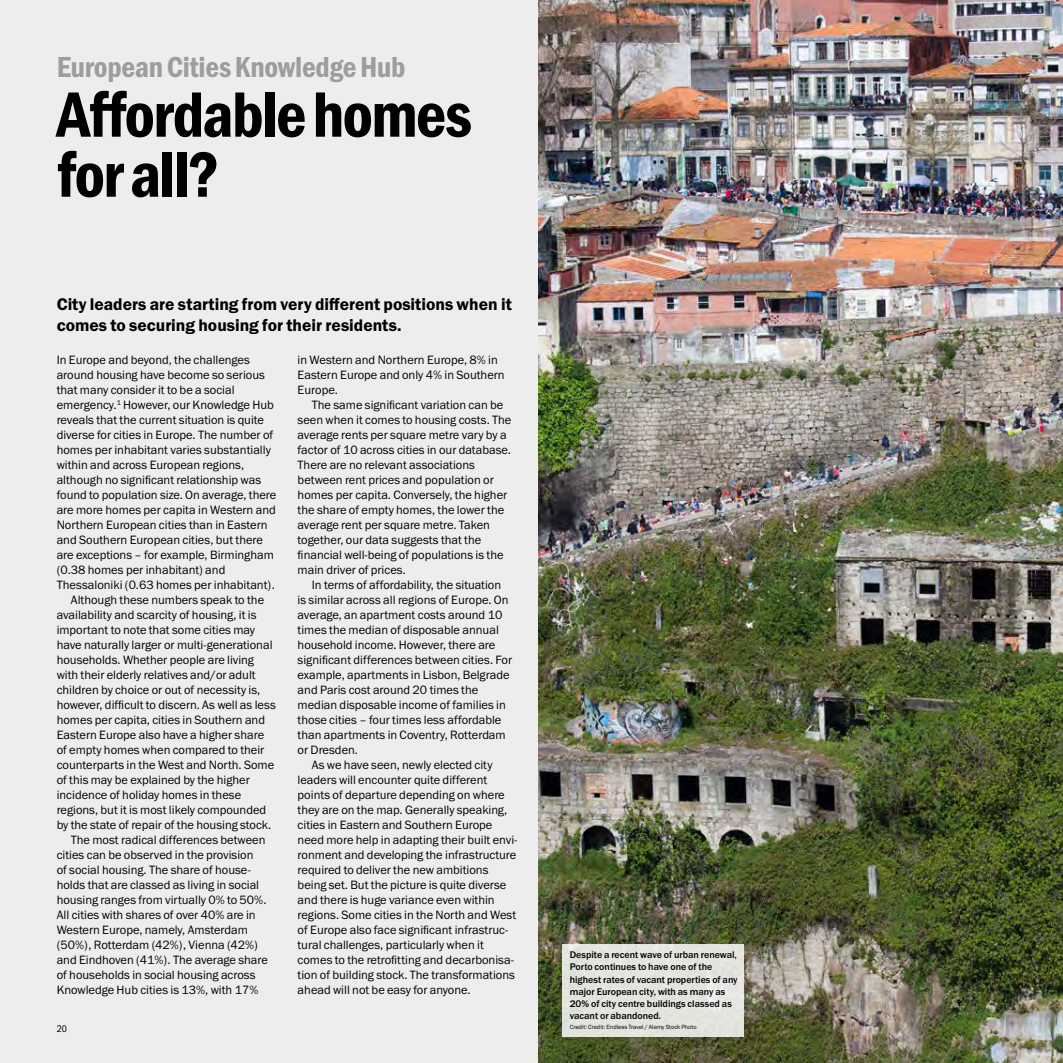
<style>
.page{position:relative;width:1063px;height:1063px;background:#ededed}
.page>*{position:absolute;margin:0;border:0;box-sizing:border-box;transform-origin:0 0}
.t1{font:66.25px/60px "Franklin Gothic URW Con Dem";letter-spacing:-.025em;color:#000}
.t2{font:30px "Franklin Gothic URW Con Dem";letter-spacing:-.01em;color:#9d9d9c}
.t3{font:17.5px/21px "Franklin Gothic URW Dem";color:#000}
.t4{font:12.5px/15px "Franklin Gothic URW Boo";color:#000}
.t5{font:500 10px/12.2px "Franklin Gothic URW";color:#000}
.t6{font:10px "Franklin Gothic URW Cond";color:#000}
.t7{font:6.25px "Franklin Gothic URW Boo";color:#000}
</style>
<div class="page">
<img style="left:539px;top:0;width:524px;height:1063px">
<div style="left:563px;top:944px;width:181px;height:92px;background:#e3e5de"></div>
<h2 class="t2" style="left:57px;top:47px;width:350px">European Cities Knowledge Hub</h2>
<h1 class="t1" style="left:57px;top:82px;width:417px">Affordable homes for all?</h1>
<h3 class="t3" style="left:57px;top:294px;width:457px">City leaders are starting from very different positions when it comes to securing housing for their residents.</h3>
<p class="t4" style="left:57px;top:352px;width:195px">In Europe and beyond, the challenges</p>
<p class="t4" style="left:57px;top:367px;width:210px">around housing have become so serious</p>
<p class="t4" style="left:57px;top:382px;width:179px">that many consider it to be a social</p>
<p class="t4" style="left:57px;top:397px;width:219px">emergency.<sup>1</sup> However, our Knowledge Hub</p>
<p class="t4" style="left:57px;top:412px;width:209px">reveals that the current situation is quite</p>
<p class="t4" style="left:57px;top:427px;width:218px">diverse for cities in Europe. The number of</p>
<p class="t4" style="left:57px;top:442px;width:216px">homes per inhabitant varies substantially</p>
<p class="t4" style="left:57px;top:457px;width:189px">within and across European regions,</p>
<p class="t4" style="left:57px;top:472px;width:206px">although no significant relationship was</p>
<p class="t4" style="left:57px;top:487px;width:221px">found to population size. On average, there</p>
<p class="t4" style="left:57px;top:502px;width:221px">are more homes per capita in Western and</p>
<p class="t4" style="left:57px;top:517px;width:212px">Northern European cities than in Eastern</p>
<p class="t4" style="left:57px;top:532px;width:208px">and Southern European cities, but there</p>
<p class="t4" style="left:57px;top:547px;width:219px">are exceptions – for example, Birmingham</p>
<p class="t4" style="left:57px;top:562px;width:170px">(0.38 homes per inhabitant) and</p>
<p class="t4" style="left:57px;top:577px;width:220px">Thessaloniki (0.63 homes per inhabitant).</p>
<p class="t4" style="left:71px;top:592px;width:195px">Although these numbers speak to the</p>
<p class="t4" style="left:57px;top:607px;width:201px">availability and scarcity of housing, it is</p>
<p class="t4" style="left:57px;top:622px;width:200px">important to note that some cities may</p>
<p class="t4" style="left:57px;top:637px;width:217px">have naturally larger or multi-generational</p>
<p class="t4" style="left:57px;top:652px;width:199px">households. Whether people are living</p>
<p class="t4" style="left:57px;top:667px;width:201px">with their elderly relatives and/or adult</p>
<p class="t4" style="left:57px;top:682px;width:205px">children by choice or out of necessity is,</p>
<p class="t4" style="left:57px;top:697px;width:221px">however, difficult to discern. As well as less</p>
<p class="t4" style="left:57px;top:712px;width:210px">homes per capita, cities in Southern and</p>
<p class="t4" style="left:57px;top:727px;width:209px">Eastern Europe also have a higher share</p>
<p class="t4" style="left:57px;top:742px;width:209px">of empty homes when compared to their</p>
<p class="t4" style="left:57px;top:757px;width:219px">counterparts in the West and North. Some</p>
<p class="t4" style="left:57px;top:772px;width:195px">of this may be explained by the higher</p>
<p class="t4" style="left:57px;top:787px;width:186px">incidence of holiday homes in these</p>
<p class="t4" style="left:57px;top:802px;width:211px">regions, but it is most likely compounded</p>
<p class="t4" style="left:57px;top:817px;width:216px">by the state of repair of the housing stock.</p>
<p class="t4" style="left:71px;top:832px;width:196px">The most radical differences between</p>
<p class="t4" style="left:57px;top:847px;width:198px">cities can be observed in the provision</p>
<p class="t4" style="left:57px;top:862px;width:196px">of social housing. The share of house-</p>
<p class="t4" style="left:57px;top:877px;width:204px">holds that are classed as living in social</p>
<p class="t4" style="left:57px;top:892px;width:211px">housing ranges from virtually 0% to 50%.</p>
<p class="t4" style="left:57px;top:907px;width:201px">All cities with shares of over 40% are in</p>
<p class="t4" style="left:57px;top:922px;width:193px">Western Europe, namely, Amsterdam</p>
<p class="t4" style="left:57px;top:937px;width:203px">(50%), Rotterdam (42%), Vienna (42%)</p>
<p class="t4" style="left:57px;top:952px;width:213px">and Eindhoven (41%). The average share</p>
<p class="t4" style="left:57px;top:967px;width:200px">of households in social housing across</p>
<p class="t4" style="left:57px;top:982px;width:203px">Knowledge Hub cities is 13%, with 17%</p>
<p class="t4" style="left:298px;top:352px;width:209px">in Western and Northern Europe, 8% in<br>Eastern Europe and only 4% in Southern<br>Europe.</p>
<p class="t4" style="left:298px;top:397px;width:215px;text-indent:14px">The same significant variation can be seen when it comes to housing costs. The average rents per square metre vary by a factor of 10 across cities in our database.<br>There are no relevant associations between rent prices and population or homes per capita. Conversely, the higher the share of empty homes, the lower the average rent per square metre. Taken together, our data suggests that the financial well-being of populations is the main driver of prices.</p>
<p class="t4" style="left:312px;top:577px;width:191px">In terms of affordability, the situation</p>
<p class="t4" style="left:298px;top:592px;width:212px">is similar across all regions of Europe. On</p>
<p class="t4" style="left:298px;top:607px;width:206px">average, an apartment costs around 10</p>
<p class="t4" style="left:298px;top:622px;width:203px">times the median of disposable annual</p>
<p class="t4" style="left:298px;top:637px;width:199px">household income. However, there are</p>
<p class="t4" style="left:298px;top:652px;width:216px">significant differences between cities. For</p>
<p class="t4" style="left:298px;top:667px;width:214px">example, apartments in Lisbon, Belgrade</p>
<p class="t4" style="left:298px;top:682px;width:182px">and Paris cost around 20 times the</p>
<p class="t4" style="left:298px;top:697px;width:210px">median disposable income of families in</p>
<p class="t4" style="left:298px;top:712px;width:205px">those cities – four times less affordable</p>
<p class="t4" style="left:298px;top:727px;width:210px">than apartments in Coventry, Rotterdam</p>
<p class="t4" style="left:298px;top:742px;width:62px">or Dresden.</p>
<p class="t4" style="left:312px;top:757px;width:182px">As we have seen, newly elected city</p>
<p class="t4" style="left:298px;top:772px;width:191px">leaders will encounter quite different</p>
<p class="t4" style="left:298px;top:787px;width:209px">points of departure depending on where</p>
<p class="t4" style="left:298px;top:802px;width:211px">they are on the map. Generally speaking,</p>
<p class="t4" style="left:298px;top:817px;width:196px">cities in Eastern and Southern Europe</p>
<p class="t4" style="left:298px;top:832px;width:221px">need more help in adapting their built envi-</p>
<p class="t4" style="left:298px;top:847px;width:220px">ronment and developing the infrastructure</p>
<p class="t4" style="left:298px;top:862px;width:192px">required to deliver the new ambitions</p>
<p class="t4" style="left:298px;top:877px;width:210px">being set. But the picture is quite diverse</p>
<p class="t4" style="left:298px;top:892px;width:199px">and there is huge variance even within</p>
<p class="t4" style="left:298px;top:907px;width:220px">regions. Some cities in the North and West</p>
<p class="t4" style="left:298px;top:922px;width:212px">of Europe also face significant infrastruc-</p>
<p class="t4" style="left:298px;top:937px;width:188px">tural challenges, particularly when it</p>
<p class="t4" style="left:298px;top:952px;width:218px">comes to the retrofitting and decarbonisa-</p>
<p class="t4" style="left:298px;top:967px;width:219px">tion of building stock. The transformations</p>
<p class="t4" style="left:298px;top:982px;width:175px">ahead will not be easy for anyone.</p>
<p class="t6" style="left:57px;top:1021px;width:12px">20</p>
<p class="t5" style="left:570px;top:948px;width:169px">Despite a recent wave of urban renewal, Porto continues to have one of the highest rates of vacant properties of any major European city, with as many as 20% of city centre buildings classed as vacant or abandoned.</p>
<p class="t7" style="left:570px;top:1023px;width:128px">Credit: Credit: Endless Travel / Alamy Stock Photo</p>
</div>
